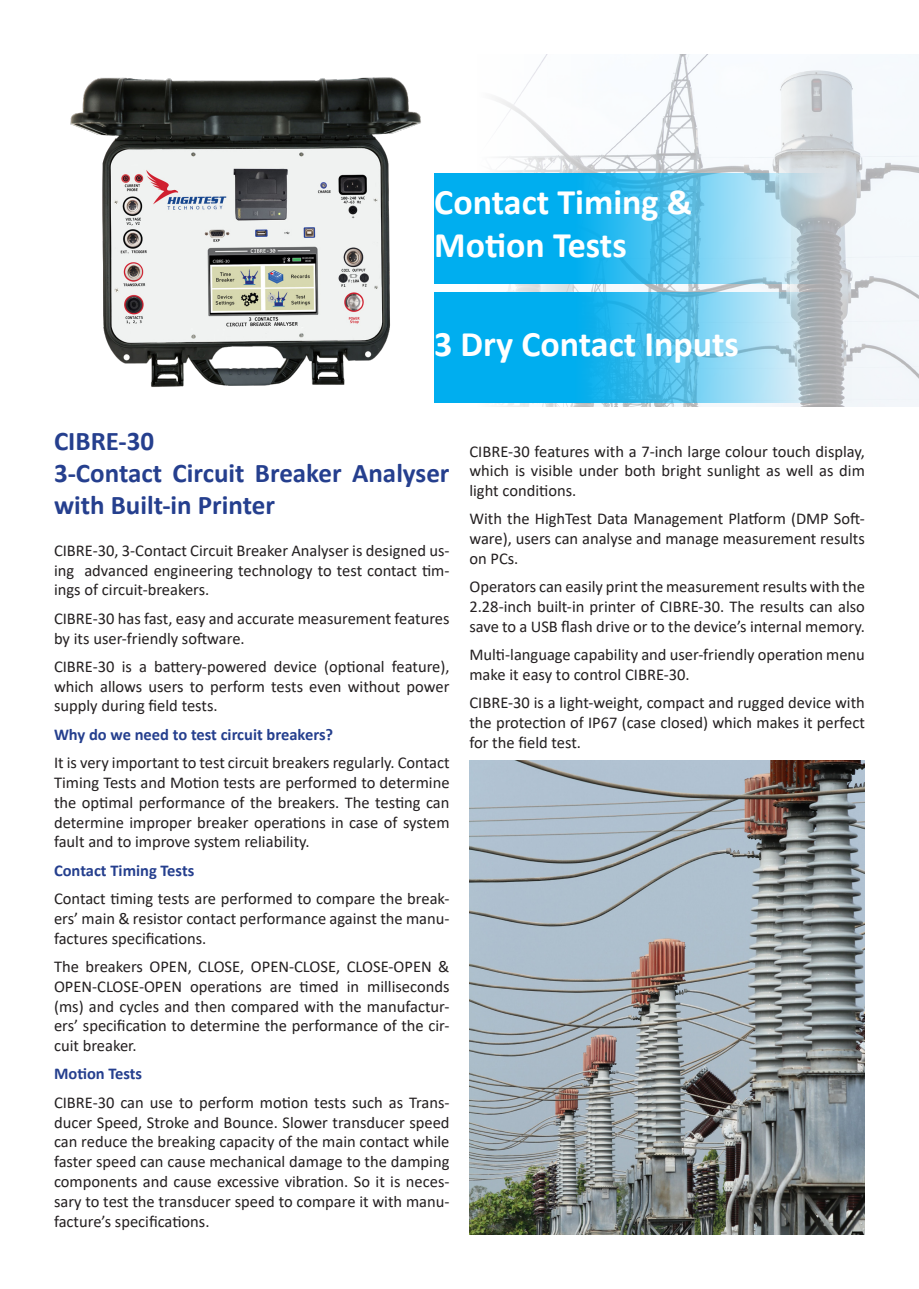
<style>
.page{position:relative;width:919px;height:1289px;background:#fff}
.page>*{position:absolute;margin:0;border:0;box-sizing:border-box;transform-origin:0 0}
.t1{font:700 36px "Calibri";color:#fff}
.t2{font:700 27px/32.4px "Calibri";color:#253f8e}
.t3{font:16.5px/19.8px "Calibri";color:#231f20;text-align:justify}
.t4{font:700 16.5px "Calibri";color:#253f8e}
</style>
<div class="page">
<img style="left:650px;top:54px;width:268px;height:352px">
<img style="left:70px;top:77px;width:351px;height:310px">
<svg style="left:434px;top:173px;width:417px;height:110px;background:#4fbfe9"></svg>
<svg style="left:434px;top:292px;width:417px;height:111px;background:#4ebee8"></svg>
<img style="left:469px;top:760px;width:395px;height:474px">
<p class="t1" style="left:434px;top:176px;width:259px">Contact Timing &amp;</p>
<p class="t1" style="left:434px;top:220px;width:194px">Motion Tests</p>
<p class="t1" style="left:434px;top:318px;width:306px">3 Dry Contact Inputs</p>
<p class="t2" style="left:54px;top:424px;width:102px">CIBRE-30</p>
<p class="t2" style="left:54px;top:456px;width:397px">3-Contact Circuit Breaker Analyser with Built-in Printer</p>
<p class="t3" style="left:54px;top:540px;width:397px">CIBRE-30, 3-Contact Circuit Breaker Analyser is designed us&shy;ing advanced engineering technology to test contact tim&shy;ings of circuit-breakers.</p>
<p class="t3" style="left:54px;top:608px;width:397px">CIBRE-30 has fast, easy and accurate measurement features by its user-friendly software.</p>
<p class="t3" style="left:54px;top:656px;width:397px">CIBRE-30 is a battery-powered device (optional feature), which allows users to perform tests even without power supply during field tests.</p>
<p class="t4" style="left:54px;top:722px;width:281px">Why do we need to test circuit breakers?</p>
<p class="t3" style="left:54px;top:752px;width:397px">It is very important to test circuit breakers regularly. Contact Timing Tests and Motion tests are performed to determine the optimal performance of the breakers. The testing can determine improper breaker operations in case of system fault and to improve system reliability.</p>
<p class="t4" style="left:54px;top:858px;width:142px">Contact Timing Tests</p>
<p class="t3" style="left:54px;top:888px;width:397px">Contact timing tests are performed to compare the break&shy;ers’ main &amp; resistor contact performance against the manu&shy;factures specifications.</p>
<p class="t3" style="left:54px;top:956px;width:397px">The breakers OPEN, CLOSE, OPEN-CLOSE, CLOSE-OPEN &amp; OPEN-CLOSE-OPEN operations are timed in milliseconds (ms) and cycles and then compared with the manufactur&shy;ers’ specification to determine the performance of the cir&shy;cuit breaker.</p>
<p class="t4" style="left:54px;top:1062px;width:90px">Motion Tests</p>
<p class="t3" style="left:54px;top:1091px;width:397px">CIBRE-30 can use to perform motion tests such as Trans&shy;ducer Speed, Stroke and Bounce. Slower transducer speed can reduce the breaking capacity of the main contact while faster speed can cause mechanical damage to the damping components and cause excessive vibration. So it is neces&shy;sary to test the transducer speed to compare it with manu&shy;facture’s specifications.</p>
<p class="t3" style="left:469px;top:441px;width:397px">CIBRE-30 features with a 7-inch large colour touch display, which is visible under both bright sunlight as well as dim light conditions.</p>
<p class="t3" style="left:469px;top:508px;width:397px">With the HighTest Data Management Platform (DMP Soft&shy;ware), users can analyse and manage measurement results on PCs.</p>
<p class="t3" style="left:469px;top:576px;width:397px">Operators can easily print the measurement results with the 2.28-inch built-in printer of CIBRE-30. The results can also save to a USB flash drive or to the device’s internal memory.</p>
<p class="t3" style="left:469px;top:644px;width:397px">Multi-language capability and user-friendly operation menu make it easy to control CIBRE-30.</p>
<p class="t3" style="left:469px;top:692px;width:397px">CIBRE-30 is a light-weight, compact and rugged device with the protection of IP67 (case closed) which makes it perfect for the field test.</p>
</div>
